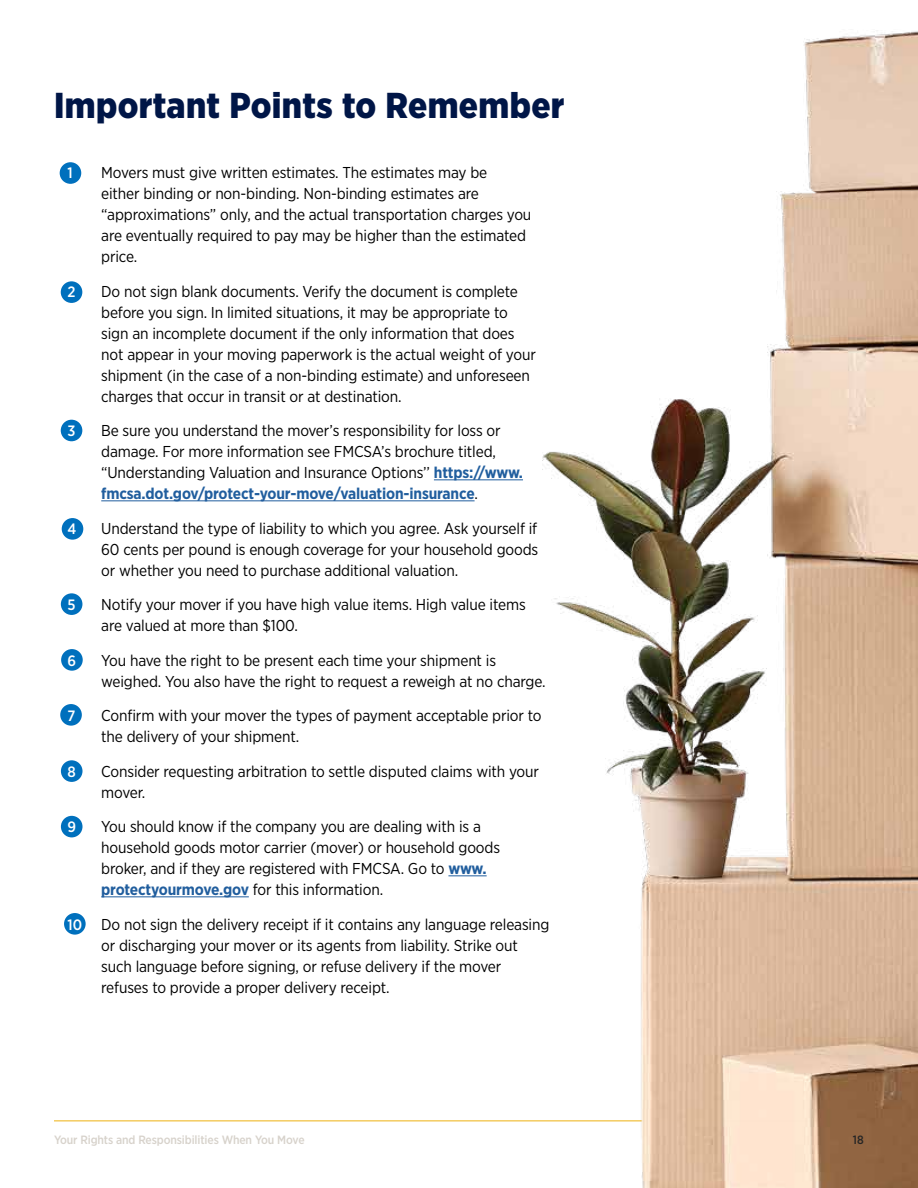
<style>
.page{position:relative;width:918px;height:1188px;background:#fff}
.page>*{position:absolute;margin:0;border:0;box-sizing:border-box;transform-origin:0 0}
.t1{font:900 36px "Gotham Narrow";letter-spacing:.01em;color:#001647}
.t2{font:15.75px/21px "Gotham Narrow";letter-spacing:-.01em;color:#000}
.t3{font:500 15px "Gotham Narrow";color:#fff}
.t4{font:500 12px "Gotham Narrow";letter-spacing:-.01em;color:#d7d2cb}
.t5{font:500 12px "Gotham Narrow";color:#252525}
.s1{font-weight:700;color:#215e9e}
.s2{font-weight:500;font-size:15px;color:#fff}
</style>
<div class="page">
<hr style="left:54px;top:1120px;width:810px;height:1px;background:#eeb111">
<div style="left:61px;top:420px;width:21px;height:21px;background:#0070bd;border-radius:50%"></div>
<div style="left:62px;top:518px;width:21px;height:22px;background:#0070bd;border-radius:50%"></div>
<div style="left:61px;top:593px;width:21px;height:22px;background:#0070bd;border-radius:50%"></div>
<div style="left:61px;top:649px;width:22px;height:22px;background:#0070bd;border-radius:50%"></div>
<div style="left:60px;top:704px;width:22px;height:22px;background:#0070bd;border-radius:50%"></div>
<div style="left:61px;top:760px;width:22px;height:22px;background:#0070bd;border-radius:50%"></div>
<div style="left:61px;top:816px;width:22px;height:21px;background:#0070bd;border-radius:50%"></div>
<div style="left:64px;top:913px;width:22px;height:22px;background:#0070bd;border-radius:50%"></div>
<div style="left:61px;top:281px;width:21px;height:22px;background:#0070bd;border-radius:50%"></div>
<div style="left:60px;top:162px;width:21px;height:22px;background:#0070bd;border-radius:50%"></div>
<img style="left:543px;top:30px;width:375px;height:1158px">
<hr style="left:434px;top:479px;width:89px;height:1px;background:#215e9e">
<hr style="left:101px;top:500px;width:374px;height:1px;background:#215e9e">
<hr style="left:448px;top:875px;width:39px;height:1px;background:#215e9e">
<hr style="left:101px;top:896px;width:148px;height:1px;background:#215e9e">
<h2 class="t1" style="left:54px;top:81px;width:512px">Important Points to Remember</h2>
<p class="t3" style="left:68px;top:163px;width:7px">1</p>
<p class="t2" style="left:101px;top:162px;width:432px">Movers must give written estimates. The estimates may be<br>either binding or non-binding. Non-binding estimates are “approximations” only, and the actual transportation charges you are eventually required to pay may be higher than the estimated price.</p>
<p class="t3" style="left:68px;top:282px;width:10px">2</p>
<p class="t2" style="left:101px;top:280px;width:436px">Do not sign blank documents. Verify the document is complete before you sign. In limited situations, it may be appropriate to sign an incomplete document if the only information that does not appear in your moving paperwork is the actual weight of your shipment (in the case of a non-binding estimate) and unforeseen charges that occur in transit or at destination.</p>
<p class="t3" style="left:68px;top:421px;width:9px">3</p>
<p class="t2" style="left:101px;top:420px;width:423px">Be sure you understand the mover’s responsibility for loss or damage. For more information see FMCSA’s brochure titled, “Understanding Valuation and Insurance Options’’ <span class="s1">https://www. fmcsa.dot.gov/protect-your-move/valuation-insurance</span>.</p>
<p class="t3" style="left:68px;top:519px;width:10px">4</p>
<p class="t2" style="left:101px;top:517px;width:439px;text-align:justify">Understand the type of liability to which you agree. Ask yourself if 60 cents per pound is enough coverage for your household goods or whether you need to purchase additional valuation.</p>
<p class="t3" style="left:68px;top:595px;width:10px">5</p>
<p class="t2" style="left:101px;top:594px;width:426px">Notify your mover if you have high value items. High value items are valued at more than $100.</p>
<p class="t3" style="left:68px;top:651px;width:10px">6</p>
<p class="t2" style="left:101px;top:649px;width:446px">You have the right to be present each time your shipment is weighed. You also have the right to request a reweigh at no charge.</p>
<p class="t3" style="left:68px;top:706px;width:9px">7</p>
<p class="t2" style="left:101px;top:705px;width:442px">Confirm with your mover the types of payment acceptable prior to the delivery of your shipment.</p>
<p class="t3" style="left:68px;top:762px;width:10px">8</p>
<p class="t2" style="left:101px;top:760px;width:439px">Consider requesting arbitration to settle disputed claims with your mover.</p>
<p class="t3" style="left:68px;top:817px;width:10px">9</p>
<p class="t2" style="left:101px;top:816px;width:400px">You should know if the company you are dealing with is a household goods motor carrier (mover) or household goods broker, and if they are registered with FMCSA. Go to <span class="s1">www. protectyourmove.gov</span> for this information.</p>
<p class="t2" style="left:101px;top:913px;width:450px;text-indent:-34px"><span class="s2">10</span> Do not sign the delivery receipt if it contains any language releasing or discharging your mover or its agents from liability. Strike out such language before signing, or refuse delivery if the mover refuses to provide a proper delivery receipt.</p>
<p class="t4" style="left:54px;top:1132px;width:252px">Your Rights and Responsibilities When You Move</p>
<p class="t5" style="left:853px;top:1132px;width:13px">18</p>
</div>
